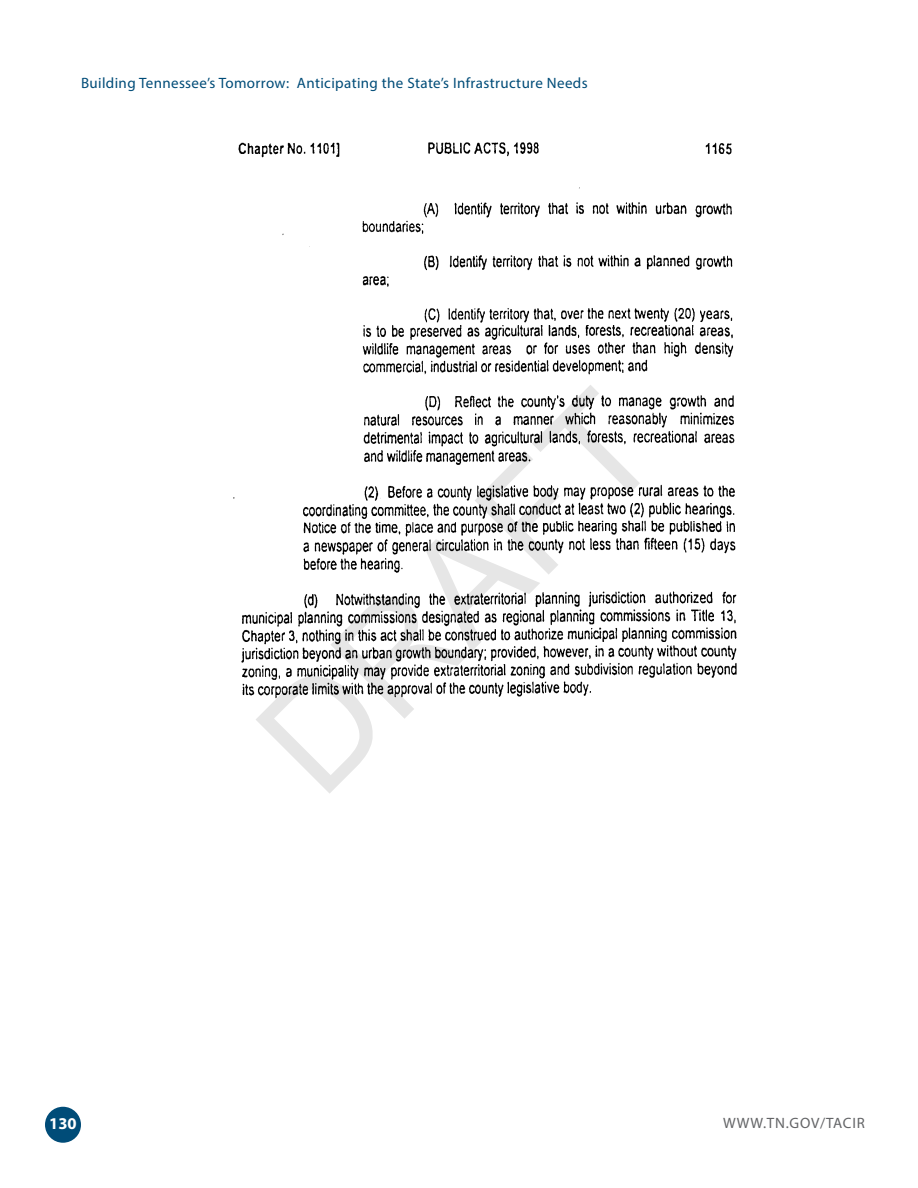
<style>
.page{position:relative;width:918px;height:1188px;background:#fff}
.page>*{position:absolute;margin:0;border:0;box-sizing:border-box;transform-origin:0 0}
.t1{font:146.4px "Arial";color:rgb(0 0 0/.1)}
.t2{font:700 16.5px "Myriad Pro";color:#fff}
.t3{font:15px "Myriad Pro";letter-spacing:.025em;color:#004c78}
.t4{font:15px "Myriad Pro";letter-spacing:.05em;color:#636466}
</style>
<div class="page">
<div style="left:45px;top:1107px;width:36px;height:36px;background:#004c78;border-radius:50%"></div>
<img style="left:238px;top:142px;width:495px;height:184px">
<svg style="left:233px;top:326px;width:502px;height:197px"></svg>
<svg style="left:241px;top:523px;width:496px;height:176px"></svg>
<p class="t3" style="left:81px;top:73px;width:508px">Building Tennessee’s Tomorrow: Anticipating the State’s Infrastructure Needs</p>
<h1 class="t1" style="left:214px;top:694px;width:489px;rotate:-45deg">DRAFT</h1>
<p class="t2" style="left:49px;top:1112px;width:29px">130</p>
<p class="t4" style="left:723px;top:1113px;width:143px">WWW.TN.GOV/TACIR</p>
</div>
